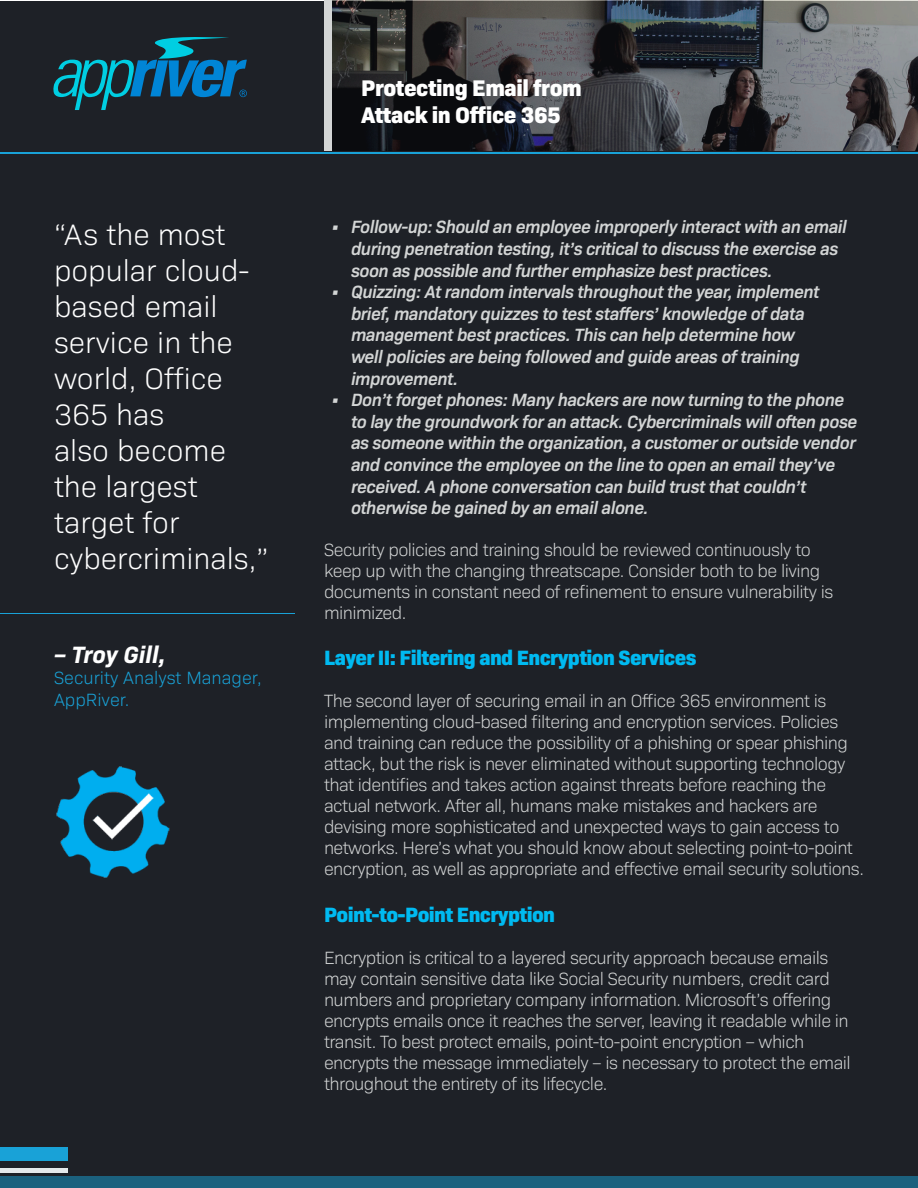
<style>
.page{position:relative;width:918px;height:1188px;background:#fff}
.page>*{position:absolute;margin:0;border:0;box-sizing:border-box;transform-origin:0 0}
.t1{font:300 30px/36px "Bio Sans";color:#fff}
.t2{font:italic 700 24px "Bio Sans";color:#fff}
.t3{font:800 22.95px/27px "Bio Sans";letter-spacing:-.02em;color:#fff}
.t4{font:800 21px "Bio Sans";letter-spacing:-.03em;color:#00baf1}
.t5{font:300 18px/21px "Bio Sans";letter-spacing:-.03em;color:#d3d5d5}
.t6{font:italic 600 18px/21.6px "Bio Sans";letter-spacing:-.03em;color:#d3d5d5}
.t7{font:300 18px/21.6px "Bio Sans";color:#19a2d7}
</style>
<div class="page">
<div style="left:1px;top:1px;width:917px;height:1186px;background:#1e2127"></div>
<div style="left:0;top:1176px;width:918px;height:12px;background:#1b617e"></div>
<svg style="left:53px;top:37px;width:194px;height:73px"></svg>
<img style="left:332px;top:0;width:586px;height:150px">
<hr style="left:0;top:152px;width:918px;height:1px;background:#19a2d7">
<hr style="left:0;top:613px;width:295px;height:1px;background:#19a2d7">
<div style="left:325px;top:0;width:7px;height:150px;background:#d3d5d5"></div>
<img style="left:56px;top:766px;width:114px;height:112px">
<div style="left:0;top:1148px;width:68px;height:13px;background:#19a2d7"></div>
<div style="left:0;top:1168px;width:68px;height:5px;background:#e5e9eb"></div>
<p class="t1" style="left:54px;top:214px;width:216px">“As the most popular cloud&shy;based email service in the world, Office<br>365 has<br>also become the largest target for cybercriminals,”</p>
<p class="t2" style="left:54px;top:636px;width:113px">– Troy Gill,</p>
<p class="t7" style="left:54px;top:666px;width:209px">Security Analyst Manager,<br>AppRiver.</p>
<p class="t3" style="left:361px;top:73px;width:222px">Protecting Email from<br>Attack in Office 365</p>
<p class="t6" style="left:351px;top:215px;width:497px;text-indent:-20px">• Follow-up: Should an employee improperly interact with an email during penetration testing, it’s critical to discuss the exercise as soon as possible and further emphasize best practices.</p>
<p class="t6" style="left:351px;top:280px;width:470px;text-indent:-20px">• Quizzing: At random intervals throughout the year, implement brief, mandatory quizzes to test staffers’ knowledge of data management best practices. This can help determine how well policies are being followed and guide areas of training improvement.</p>
<p class="t6" style="left:351px;top:388px;width:508px;text-indent:-20px">• Don’t forget phones: Many hackers are now turning to the phone to lay the groundwork for an attack. Cybercriminals will often pose as someone within the organization, a customer or outside vendor and convince the employee on the line to open an email they’ve received. A phone conversation can build trust that couldn’t otherwise be gained by an email alone.</p>
<p class="t5" style="left:324px;top:538px;width:511px">Security policies and training should be reviewed continuously to keep up with the changing threatscape. Consider both to be living documents in constant need of refinement to ensure vulnerability is minimized.</p>
<p class="t4" style="left:324px;top:642px;width:374px">Layer II: Filtering and Encryption Services</p>
<p class="t5" style="left:324px;top:689px;width:542px">The second layer of securing email in an Office 365 environment is implementing cloud-based filtering and encryption services. Policies and training can reduce the possibility of a phishing or spear phishing attack, but the risk is never eliminated without supporting technology that identifies and takes action against threats before reaching the actual network. After all, humans make mistakes and hackers are devising more sophisticated and unexpected ways to gain access to networks. Here’s what you should know about selecting point-to-point encryption, as well as appropriate and effective email security solutions.</p>
<p class="t4" style="left:324px;top:898px;width:233px">Point-to-Point Encryption</p>
<p class="t5" style="left:324px;top:945px;width:526px">Encryption is critical to a layered security approach because emails may contain sensitive data like Social Security numbers, credit card numbers and proprietary company information. Microsoft’s offering encrypts emails once it reaches the server, leaving it readable while in transit. To best protect emails, point-to-point encryption – which</p>
<p class="t5" style="left:324px;top:1050px;width:528px">encrypts the message immediately – is necessary to protect the email throughout the entirety of its lifecycle.</p>
</div>
